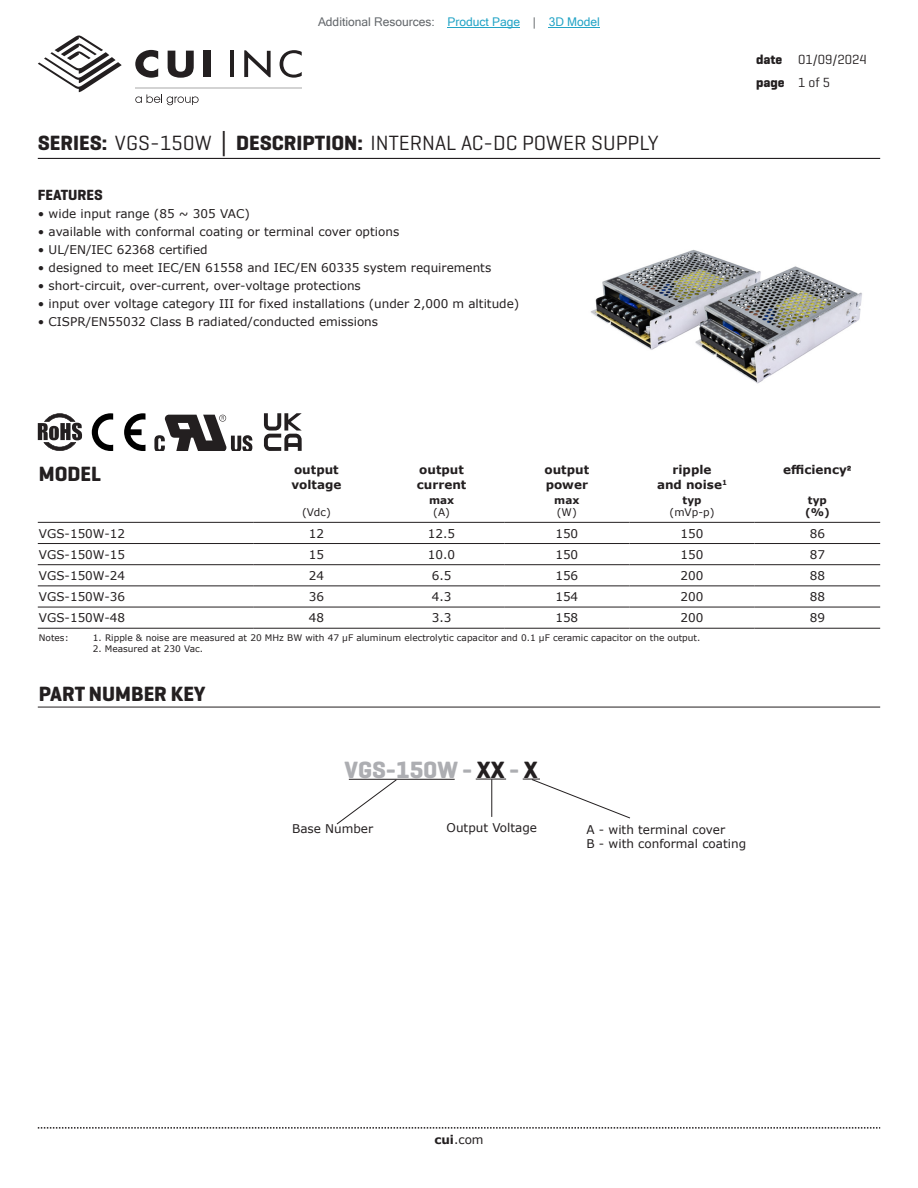
<style>
.page{position:relative;width:918px;height:1188px;background:#fff}
.page>*{position:absolute;margin:0;border:0;box-sizing:border-box;transform-origin:0 0}
.t1{font:700 24px "Geogrotesque";color:#adaeb2}
.t2{font:21px "Geogrotesque";color:#231f20}
.t3{font:700 21px "Geogrotesque";color:#231f20}
.t4{font:700 15px "Geogrotesque";color:#231f20}
.t5{font:13.5px/22.5px "Geogrotesque";color:#231f20}
.t6{font:12px/14.4px "Verdana";color:#231f20}
.t7{font:700 12px/14.4px "Verdana";color:#231f20}
.t8{font:12px "Microsoft Sans Serif";color:#63676b}
.t9{font:10.5px "Verdana";color:#231f20}
.t10{font:700 10.5px/12.6px "Verdana";color:#231f20}
.t11{font:9px "Verdana";color:#231f20}
.s1{color:#23a4c6}
.s2{font-weight:700}
.s3{font-family:"Verdana";font-weight:700}
.s4{font-family:"Geogrotesque"}
.s5{color:#231f20}
</style>
<div class="page">
<svg style="left:38px;top:1127px;width:842px;height:2px"></svg>
<hr style="left:38px;top:158px;width:842px;height:1px;background:#231f20">
<svg style="left:38px;top:35px;width:84px;height:58px"></svg>
<hr style="left:230px;top:51px;width:4px;height:26px;background:#231f20">
<svg style="left:244px;top:50px;width:27px;height:27px"></svg>
<svg style="left:280px;top:50px;width:22px;height:28px"></svg>
<svg style="left:135px;top:50px;width:23px;height:28px"></svg>
<svg style="left:168px;top:51px;width:26px;height:27px"></svg>
<div style="left:203px;top:51px;width:8px;height:26px;background:#231f20"></div>
<svg style="left:135px;top:94px;width:64px;height:11px"></svg>
<hr style="left:135px;top:88px;width:167px;height:1px;background:#231f20">
<hr style="left:38px;top:522px;width:216px;height:1px;background:#231f20">
<hr style="left:254px;top:522px;width:125px;height:1px;background:#231f20">
<hr style="left:379px;top:522px;width:125px;height:1px;background:#231f20">
<hr style="left:504px;top:522px;width:125px;height:1px;background:#231f20">
<hr style="left:629px;top:522px;width:126px;height:1px;background:#231f20">
<hr style="left:755px;top:522px;width:125px;height:1px;background:#231f20">
<hr style="left:38px;top:543px;width:216px;height:1px;background:#231f20">
<hr style="left:254px;top:543px;width:125px;height:1px;background:#231f20">
<hr style="left:379px;top:543px;width:125px;height:1px;background:#231f20">
<hr style="left:504px;top:543px;width:125px;height:1px;background:#231f20">
<hr style="left:629px;top:543px;width:126px;height:1px;background:#231f20">
<hr style="left:755px;top:543px;width:125px;height:1px;background:#231f20">
<hr style="left:38px;top:564px;width:216px;height:1px;background:#231f20">
<hr style="left:254px;top:564px;width:125px;height:1px;background:#231f20">
<hr style="left:379px;top:564px;width:125px;height:1px;background:#231f20">
<hr style="left:504px;top:564px;width:125px;height:1px;background:#231f20">
<hr style="left:629px;top:564px;width:126px;height:1px;background:#231f20">
<hr style="left:755px;top:564px;width:125px;height:1px;background:#231f20">
<hr style="left:38px;top:586px;width:216px;height:1px;background:#231f20">
<hr style="left:254px;top:586px;width:125px;height:1px;background:#231f20">
<hr style="left:379px;top:586px;width:125px;height:1px;background:#231f20">
<hr style="left:504px;top:586px;width:125px;height:1px;background:#231f20">
<hr style="left:629px;top:586px;width:126px;height:1px;background:#231f20">
<hr style="left:755px;top:586px;width:125px;height:1px;background:#231f20">
<hr style="left:38px;top:607px;width:216px;height:1px;background:#231f20">
<hr style="left:254px;top:607px;width:125px;height:1px;background:#231f20">
<hr style="left:379px;top:607px;width:125px;height:1px;background:#231f20">
<hr style="left:504px;top:607px;width:125px;height:1px;background:#231f20">
<hr style="left:629px;top:607px;width:126px;height:1px;background:#231f20">
<hr style="left:755px;top:607px;width:125px;height:1px;background:#231f20">
<hr style="left:38px;top:628px;width:216px;height:1px;background:#231f20">
<hr style="left:254px;top:628px;width:125px;height:1px;background:#231f20">
<hr style="left:379px;top:628px;width:125px;height:1px;background:#231f20">
<hr style="left:504px;top:628px;width:125px;height:1px;background:#231f20">
<hr style="left:629px;top:628px;width:126px;height:1px;background:#231f20">
<hr style="left:755px;top:628px;width:125px;height:1px;background:#231f20">
<hr style="left:38px;top:707px;width:842px;height:1px;background:#231f20">
<hr style="left:349px;top:779px;width:106px;height:1px;background:#231f20">
<svg style="left:154px;top:415px;width:98px;height:36px"></svg>
<svg style="left:38px;top:413px;width:44px;height:38px"></svg>
<svg style="left:92px;top:413px;width:54px;height:38px"></svg>
<hr style="left:476px;top:779px;width:30px;height:1px;background:#231f20">
<hr style="left:491px;top:779px;width:1px;height:38px;background:#231f20">
<svg style="left:336px;top:779px;width:61px;height:46px"></svg>
<svg style="left:523px;top:779px;width:107px;height:40px"></svg>
<img style="left:590px;top:249px;width:272px;height:135px">
<svg style="left:264px;top:413px;width:38px;height:38px"></svg>
<hr style="left:448px;top:27px;width:72px;height:1px;background:#23a4c6">
<hr style="left:549px;top:27px;width:51px;height:1px;background:#23a4c6">
<p class="t8" style="left:318px;top:15px;width:283px">Additional Resources: <span class="s1">Product Page</span> | <span class="s1">3D Model</span></p>
<h2 class="t2" style="left:38px;top:130px;width:622px"><span class="s2">SERIES:</span> VGS-150W <span class="s3">│</span> <span class="s2">DESCRIPTION:</span> INTERNAL AC-DC POWER SUPPLY</h2>
<p class="t4" style="left:38px;top:186px;width:67px">FEATURES</p>
<p class="t6" style="left:38px;top:207px;width:214px">• wide input range (85 ~ 305 VAC)</p>
<p class="t6" style="left:38px;top:225px;width:363px">• available with conformal coating or terminal cover options</p>
<p class="t6" style="left:38px;top:243px;width:171px">• UL/EN/IEC 62368 certified</p>
<p class="t6" style="left:38px;top:261px;width:455px">• designed to meet IEC/EN 61558 and IEC/EN 60335 system requirements</p>
<p class="t6" style="left:38px;top:279px;width:325px">• short-circuit, over-current, over-voltage protections</p>
<p class="t6" style="left:38px;top:297px;width:483px">• input over voltage category III for fixed installations (under 2,000 m altitude)</p>
<p class="t6" style="left:38px;top:315px;width:342px">• CISPR/EN55032 Class B radiated/conducted emissions</p>
<p class="t5" style="left:756px;top:48px;width:112px"><span class="s2">date</span> 01/09/2024 <span class="s2">page</span> 1 of 5</p>
<h2 class="t3" style="left:39px;top:461px;width:64px">MODEL</h2>
<p class="t7" style="left:291px;top:462px;width:51px">output voltage</p>
<p class="t7" style="left:417px;top:462px;width:51px">output current</p>
<p class="t7" style="left:545px;top:462px;width:46px">output power</p>
<p class="t7" style="left:657px;top:462px;width:72px;text-align:center">ripple<br>and noise<sup>1</sup></p>
<p class="t7" style="left:783px;top:462px;width:70px">efficiency<span class="s4">²</span></p>
<p class="t9" style="left:302px;top:505px;width:30px">(Vdc)</p>
<p class="t10" style="left:683px;top:493px;width:20px">typ</p>
<p class="t9" style="left:670px;top:505px;width:46px">(mVp-p)</p>
<p class="t10" style="left:805px;top:493px;width:26px">typ (%)</p>
<p class="t10" style="left:429px;top:493px;width:27px">max</p>
<p class="t9" style="left:433px;top:505px;width:18px">(A)</p>
<p class="t10" style="left:554px;top:493px;width:27px">max</p>
<p class="t9" style="left:557px;top:505px;width:21px">(W)</p>
<p class="t6" style="left:39px;top:526px;width:88px">VGS-150W-12</p>
<p class="t6" style="left:309px;top:526px;width:17px">12</p>
<p class="t6" style="left:428px;top:526px;width:29px">12.5</p>
<p class="t6" style="left:555px;top:526px;width:24px">150</p>
<p class="t6" style="left:681px;top:526px;width:24px">150</p>
<p class="t6" style="left:810px;top:526px;width:17px">86</p>
<p class="t6" style="left:39px;top:547px;width:88px">VGS-150W-15</p>
<p class="t6" style="left:309px;top:547px;width:17px">15</p>
<p class="t6" style="left:428px;top:547px;width:29px">10.0</p>
<p class="t6" style="left:555px;top:547px;width:24px">150</p>
<p class="t6" style="left:681px;top:547px;width:24px">150</p>
<p class="t6" style="left:810px;top:547px;width:17px">87</p>
<p class="t6" style="left:39px;top:568px;width:88px">VGS-150W-24</p>
<p class="t6" style="left:309px;top:568px;width:17px">24</p>
<p class="t6" style="left:432px;top:568px;width:21px">6.5</p>
<p class="t6" style="left:555px;top:568px;width:24px">156</p>
<p class="t6" style="left:681px;top:568px;width:24px">200</p>
<p class="t6" style="left:810px;top:568px;width:17px">88</p>
<p class="t6" style="left:39px;top:589px;width:88px">VGS-150W-36</p>
<p class="t6" style="left:309px;top:589px;width:17px">36</p>
<p class="t6" style="left:432px;top:589px;width:21px">4.3</p>
<p class="t6" style="left:555px;top:589px;width:24px">154</p>
<p class="t6" style="left:681px;top:589px;width:24px">200</p>
<p class="t6" style="left:810px;top:589px;width:17px">88</p>
<p class="t6" style="left:39px;top:611px;width:88px">VGS-150W-48</p>
<p class="t6" style="left:309px;top:611px;width:17px">48</p>
<p class="t6" style="left:432px;top:611px;width:21px">3.3</p>
<p class="t6" style="left:555px;top:611px;width:24px">158</p>
<p class="t6" style="left:681px;top:611px;width:24px">200</p>
<p class="t6" style="left:810px;top:611px;width:17px">89</p>
<p class="t11" style="left:39px;top:632px;width:31px">Notes:</p>
<p class="t11" style="left:93px;top:632px;width:609px">1. Ripple &amp; noise are measured at 20 MHz BW with 47 µF aluminum electrolytic capacitor and 0.1 µF ceramic capacitor on the output.</p>
<p class="t11" style="left:93px;top:642px;width:112px">2. Measured at 230 Vac.</p>
<h2 class="t3" style="left:39px;top:681px;width:168px">PART NUMBER KEY</h2>
<h1 class="t1" style="left:345px;top:754px;width:195px">VGS-150W - <span class="s5">XX</span> - <span class="s5">X</span></h1>
<p class="t6" style="left:292px;top:822px;width:83px">Base Number</p>
<p class="t6" style="left:447px;top:821px;width:92px">Output Voltage</p>
<p class="t6" style="left:586px;top:822px;width:161px">A - with terminal cover<br>B - with conformal coating</p>
<p class="t6" style="left:434px;top:1132px;width:51px"><span class="s2">cui</span>.com</p>
</div>
